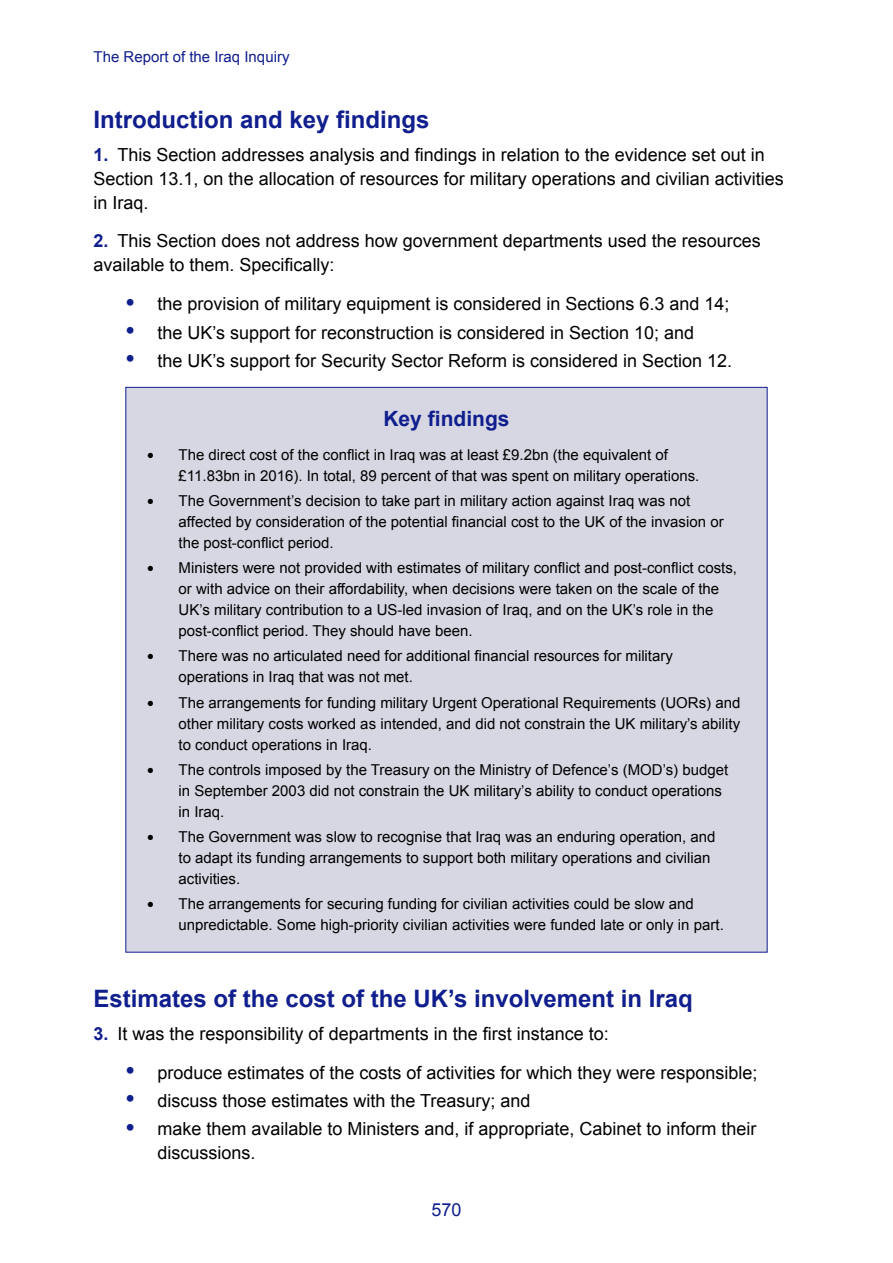
<style>
.page{position:relative;width:893px;height:1263px;background:#fff}
.page>*{position:absolute;margin:0;border:0;box-sizing:border-box;transform-origin:0 0}
.Heading_C{font:700 24px "Arial";color:#101e8e}
.Box_Heading{font:700 21px "Arial";color:#101e8e}
.t1{font:18px/24px "Arial";color:#000}
.t2{font:18px "Arial";color:#101e8e}
.t3{font:15px/21px "Arial";color:#000}
.t4{font:15px "Arial";color:#101e8e}
.s1{font-weight:700;color:#101e8e}
.s2{font-size:27px;color:#101e8e}
.s3{font-size:21px}
</style>
<div class="page">
<div style="left:125px;top:387px;width:642px;height:565px;background:#d7d7e3"></div>
<p class="t4" style="left:94px;top:47px;width:197px">The Report of the Iraq Inquiry</p>
<p class="Heading_C" style="left:94px;top:106px;width:338px">Introduction and key findings</p>
<p class="t1" style="left:94px;top:142px;width:692px"><span class="s1">1.</span> This Section addresses analysis and findings in relation to the evidence set out in<br>Section 13.1, on the allocation of resources for military operations and civilian activities in Iraq.</p>
<p class="t1" style="left:94px;top:229px;width:669px"><span class="s1">2.</span> This Section does not address how government departments used the resources available to them. Specifically:</p>
<p class="t1" style="left:125px;top:292px;width:606px"><span class="s2">•</span> the provision of military equipment is considered in Sections 6.3 and 14;</p>
<p class="t1" style="left:125px;top:320px;width:570px"><span class="s2">•</span> the UK’s support for reconstruction is considered in Section 10; and</p>
<p class="t1" style="left:125px;top:349px;width:608px"><span class="s2">•</span> the UK’s support for Security Sector Reform is considered in Section 12.</p>
<p class="Box_Heading" style="left:383px;top:407px;width:128px">Key findings</p>
<p class="t3" style="left:179px;top:444px;width:522px;text-indent:-32px"><span class="s3">•</span> The direct cost of the conflict in Iraq was at least £9.2bn (the equivalent of £11.83bn in 2016). In total, 89 percent of that was spent on military operations.</p>
<p class="t3" style="left:179px;top:490px;width:547px;text-indent:-32px"><span class="s3">•</span> The Government’s decision to take part in military action against Iraq was not affected by consideration of the potential financial cost to the UK of the invasion or the post‑conflict period.</p>
<p class="t3" style="left:179px;top:557px;width:560px;text-indent:-32px"><span class="s3">•</span> Ministers were not provided with estimates of military conflict and post‑conflict costs, or with advice on their affordability, when decisions were taken on the scale of the UK’s military contribution to a US‑led invasion of Iraq, and on the UK’s role in the post‑conflict period. They should have been.</p>
<p class="t3" style="left:179px;top:646px;width:496px;text-indent:-32px"><span class="s3">•</span> There was no articulated need for additional financial resources for military operations in Iraq that was not met.</p>
<p class="t3" style="left:179px;top:692px;width:563px;text-align:justify;text-indent:-32px"><span class="s3">•</span> The arrangements for funding military Urgent Operational Requirements (UORs) and other military costs worked as intended, and did not constrain the UK military’s ability to conduct operations in Iraq.</p>
<p class="t3" style="left:179px;top:759px;width:551px;text-indent:-32px"><span class="s3">•</span> The controls imposed by the Treasury on the Ministry of Defence’s (MOD’s) budget in September 2003 did not constrain the UK military’s ability to conduct operations in Iraq.</p>
<p class="t3" style="left:179px;top:826px;width:538px;text-indent:-32px"><span class="s3">•</span> The Government was slow to recognise that Iraq was an enduring operation, and to adapt its funding arrangements to support both military operations and civilian activities.</p>
<p class="t3" style="left:179px;top:894px;width:547px;text-indent:-32px"><span class="s3">•</span> The arrangements for securing funding for civilian activities could be slow and unpredictable. Some high‑priority civilian activities were funded late or only in part.</p>
<p class="Heading_C" style="left:94px;top:985px;width:601px">Estimates of the cost of the UK’s involvement in Iraq</p>
<p class="t1" style="left:94px;top:1021px;width:517px"><span class="s1">3.</span> It was the responsibility of departments in the first instance to:</p>
<p class="t1" style="left:125px;top:1060px;width:634px"><span class="s2">•</span> produce estimates of the costs of activities for which they were responsible;</p>
<p class="t1" style="left:125px;top:1088px;width:407px"><span class="s2">•</span> discuss those estimates with the Treasury; and</p>
<p class="t1" style="left:157px;top:1117px;width:601px;text-indent:-32px"><span class="s2">•</span> make them available to Ministers and, if appropriate, Cabinet to inform their discussions.</p>
<p class="t2" style="left:431px;top:1197px;width:32px">570</p>
</div>
